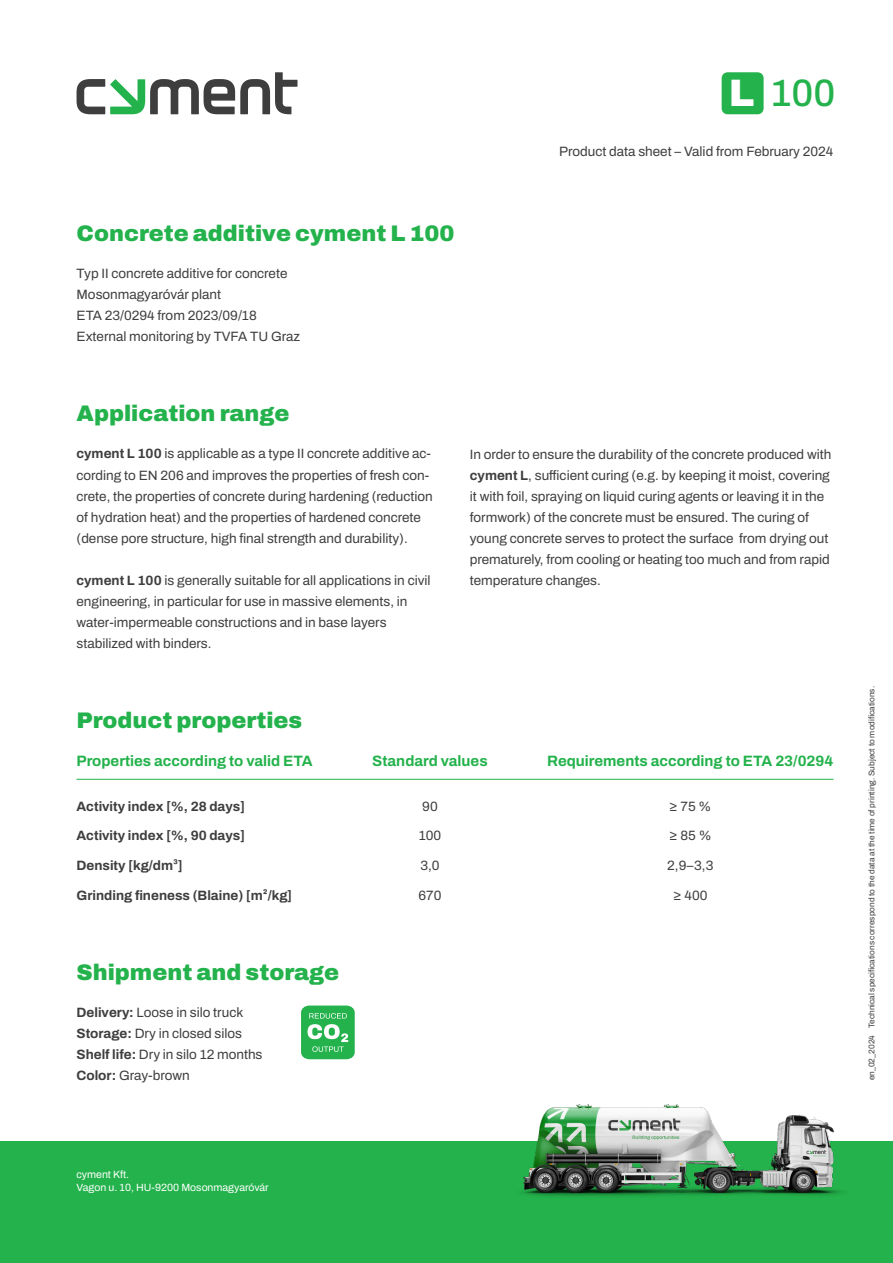
<style>
.page{position:relative;width:893px;height:1263px;background:#fff}
.page>*{position:absolute;margin:0;border:0;box-sizing:border-box;transform-origin:0 0}
.t1{font:500 38.25px "Archivo";color:#23b24b}
.t2{font:900 22.5px "Archivo";color:#23b24b}
.t3{font:700 15px "Archivo";color:#23b24b}
.t4{font:13.5px/21px "Archivo";color:#3e3e3f}
.t5{font:700 13.5px "Archivo";color:#3e3e3f}
.t6{font:10.5px/12.6px "Archivo";color:#fff}
.t7{font:8.25px "Archivo";color:#3e3e3f}
.s1{font-weight:900;color:#fff}
.s2{font-weight:700}
</style>
<div class="page">
<div style="left:0;top:1142px;width:893px;height:121px;background:#23b24b"></div>
<img style="left:511px;top:1104px;width:345px;height:92px">
<svg style="left:77px;top:72px;width:220px;height:42px"></svg>
<div style="left:722px;top:72px;width:42px;height:42px;background:#23b24b;border-radius:6px"></div>
<hr style="left:77px;top:779px;width:756px;height:1px;background:#23b24b">
<svg style="left:301px;top:1005px;width:54px;height:54px;background:#4bc06c"></svg>
<h1 class="t1" style="left:729px;top:65px;width:108px"><span class="s1">L</span> 100</h1>
<p class="t4" style="left:559px;top:141px;width:276px">Product data sheet – Valid from February 2024</p>
<h2 class="t2" style="left:77px;top:216px;width:379px">Concrete additive cyment L 100</h2>
<p class="t4" style="left:77px;top:263px;width:225px">Typ II concrete additive for concrete<br>Mosonmagyaróvár plant<br>ETA 23/0294 from 2023/09/18<br>External monitoring by TVFA TU Graz</p>
<h2 class="t2" style="left:77px;top:396px;width:214px">Application range</h2>
<p class="t4" style="left:77px;top:443px;width:358px"><span class="s2">cyment L 100</span> is applicable as a type II concrete additive ac&shy;cording to EN 206 and improves the properties of fresh con&shy;crete, the properties of concrete during hardening (reduction of hydration heat) and the properties of hardened concrete (dense pore structure, high final strength and durability).</p>
<p class="t4" style="left:77px;top:569px;width:356px"><span class="s2">cyment L 100</span> is generally suitable for all applications in civil engineering, in particular for use in massive elements, in water-impermeable constructions and in base layers stabilized with binders.</p>
<p class="t4" style="left:470px;top:443px;width:363px">In order to ensure the durability of the concrete produced with <span class="s2">cyment L</span>, sufficient curing (e.g. by keeping it moist, covering it with foil, spraying on liquid curing agents or leaving it in the formwork) of the concrete must be ensured. The curing of young concrete serves to protect the surface from drying out prematurely, from cooling or heating too much and from rapid temperature changes.</p>
<h2 class="t2" style="left:77px;top:703px;width:227px">Product properties</h2>
<p class="t3" style="left:77px;top:750px;width:238px">Properties according to valid ETA</p>
<p class="t3" style="left:372px;top:750px;width:117px">Standard values</p>
<p class="t3" style="left:547px;top:750px;width:288px">Requirements according to ETA 23/0294</p>
<p class="t5" style="left:77px;top:796px;width:170px">Activity index [%, 28 days]</p>
<p class="t4" style="left:422px;top:795px;width:17px">90</p>
<p class="t4" style="left:669px;top:795px;width:44px">≥ 75 %</p>
<p class="t5" style="left:77px;top:826px;width:170px">Activity index [%, 90 days]</p>
<p class="t4" style="left:419px;top:825px;width:24px">100</p>
<p class="t4" style="left:669px;top:825px;width:44px">≥ 85 %</p>
<p class="t5" style="left:77px;top:855px;width:108px">Density [kg/dm³]</p>
<p class="t4" style="left:420px;top:855px;width:21px">3,0</p>
<p class="t4" style="left:667px;top:855px;width:48px">2,9–3,3</p>
<p class="t5" style="left:77px;top:885px;width:217px">Grinding fineness (Blaine) [m²/kg]</p>
<p class="t4" style="left:419px;top:885px;width:24px">670</p>
<p class="t4" style="left:673px;top:885px;width:36px">≥ 400</p>
<h2 class="t2" style="left:77px;top:955px;width:264px">Shipment and storage</h2>
<p class="t4" style="left:77px;top:1002px;width:187px"><span class="s2">Delivery:</span> Loose in silo truck<br><span class="s2">Storage:</span> Dry in closed silos<br><span class="s2">Shelf life:</span> Dry in silo 12 months<br><span class="s2">Color:</span> Gray-brown</p>
<p class="t7" style="left:866px;top:1080px;width:396px;rotate:-90deg">en_02_2024 Technical specifications correspond to the data at the time of printing. Subject to modifications.</p>
<p class="t6" style="left:77px;top:1168px;width:194px">cyment Kft.<br>Vagon u. 10, HU-9200 Mosonmagyaróvár</p>
</div>
